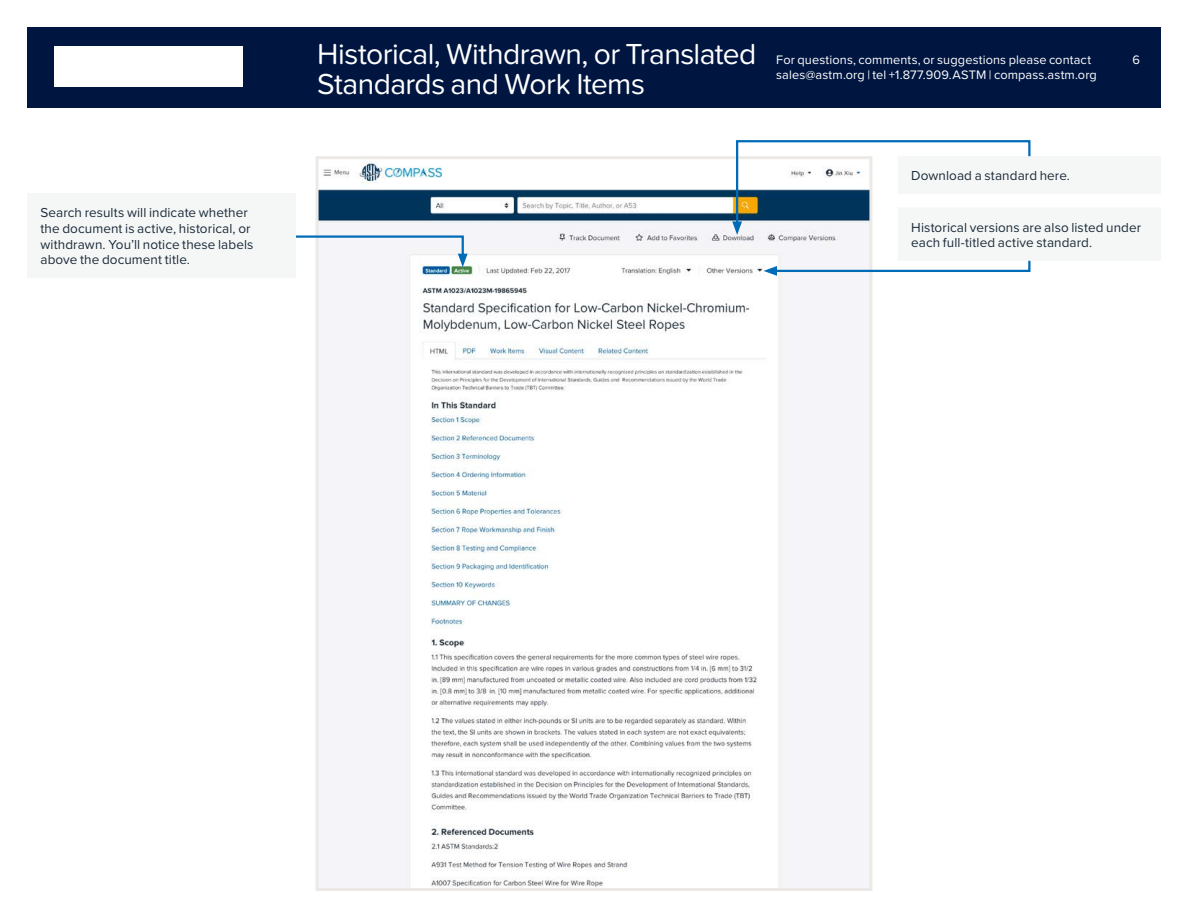
<style>
.page{position:relative;width:1188px;height:918px;background:#fff}
.page>*{position:absolute;margin:0;border:0;box-sizing:border-box;transform-origin:0 0}
.t1{font:30px "Proxima Nova Soft";letter-spacing:-.02em;color:#fff}
.t2{font:13.5px/15.8px "Proxima Nova";letter-spacing:.005em;color:#1c2b39}
.t3{font:12.75px/15px "Proxima Nova";letter-spacing:.01em;color:#fff}
</style>
<div class="page">
<div style="left:27px;top:27px;width:1134px;height:81px;background:#001641"></div>
<div style="left:54px;top:46px;width:189px;height:40px;background:#fff"></div>
<img style="left:320px;top:161px;width:548px;height:726px">
<div style="left:316px;top:156px;width:556px;height:735px;border:3px solid #ece9e6"></div>
<svg style="left:296px;top:234px;width:172px;height:33px"></svg>
<svg style="left:732px;top:140px;width:299px;height:136px"></svg>
<div style="left:27px;top:193px;width:268px;height:85px;background:#f5f7f7"></div>
<p class="t2" style="left:40px;top:204px;width:215px">Search results will indicate whether the document is active, historical, or withdrawn. You’ll notice these labels above the document title.</p>
<h1 class="t1" style="left:317px;top:36px;width:441px">Historical, Withdrawn, or Translated</h1>
<p class="t3" style="left:1132px;top:52px;width:9px">6</p>
<h1 class="t1" style="left:317px;top:66px;width:329px">Standards and Work Items</h1>
<p class="t3" style="left:776px;top:52px;width:322px">For questions, comments, or suggestions please contact sales@astm.org | tel +1.877.909.ASTM | compass.astm.org</p>
<p class="t2" style="left:911px;top:167px;width:160px">Download a standard here.</p>
<p class="t2" style="left:911px;top:219px;width:232px">Historical versions are also listed under each full-titled active standard.</p>
</div>
